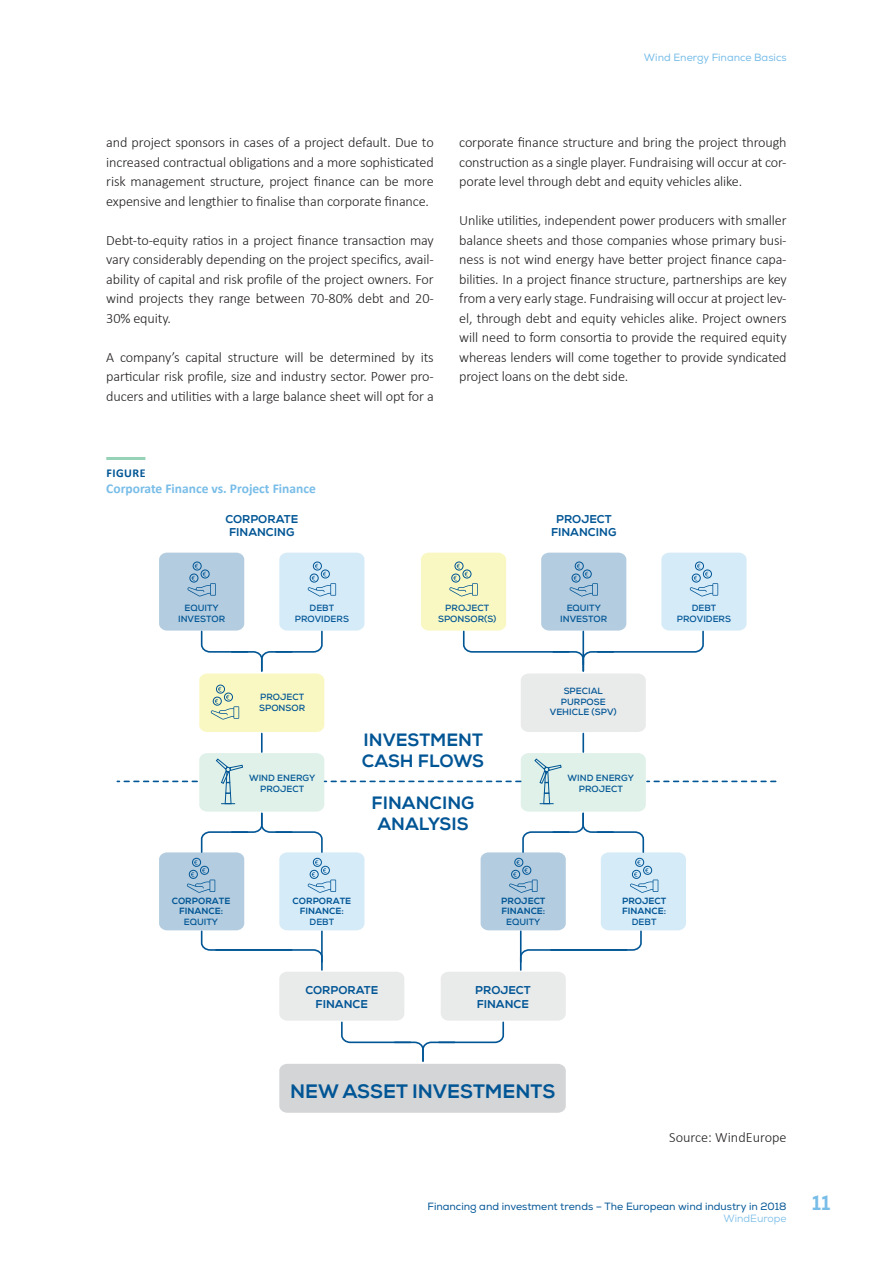
<style>
.page{position:relative;width:893px;height:1263px;background:#fff}
.page>*{position:absolute;margin:0;border:0;box-sizing:border-box;transform-origin:0 0}
.t1{font:19.5px "Nexa X Bold";color:#005595}
.t2{font:17.85px/21.5px "Nexa X Bold";color:#005595}
.WE_-_Body_text_norma{font:300 14.25px/19.5px "Calibri";letter-spacing:-.01em;color:#231f20;text-align:justify}
.WE_-_Figure_source{font:300 14.25px "Calibri";color:#231f20}
.WE_-_Figure_descript{font:700 13.5px "Calibri";color:#78bde8}
.WE_-_Figure_number{font:700 12px "Calibri";letter-spacing:.04em;color:#005595}
.t3{font:11.4px/13.6px "Nexa X Bold";color:#005595;text-align:center}
.t4{font:10.5px/12.6px "Nexa";color:#005595}
.t5{font:10.5px "Nexa";color:#78bde8}
.t6{font:700 9px/10.8px "Nexa";color:#005595;text-align:center}
.t7{font:9px/10.8px "Nexa X Bold";color:#005595;text-align:center}
.s1{font-family:"Nexa";font-weight:700}
.s2{font-family:"Nexa X Bold";font-size:21px;color:#78bde8}
.s3{color:#78bde8}
</style>
<div class="page">
<hr style="left:106px;top:457px;width:39px;height:3px;background:#96d2b5">
<svg style="left:117px;top:553px;width:659px;height:560px"></svg>
<div style="left:632px;top:870px;width:9px;height:9px;border:1px solid #005595;border-radius:50%"></div>
<p class="t5" style="left:644px;top:51px;width:144px">Wind Energy Finance Basics</p>
<p class="WE_-_Body_text_norma" style="left:106px;top:132px;width:329px">and project sponsors in cases of a project default. Due to increased contractual obligations and a more sophisticated risk management structure, project finance can be more expensive and lengthier to finalise than corporate finance.</p>
<p class="WE_-_Body_text_norma" style="left:106px;top:229px;width:329px">Debt-to-equity ratios in a project finance transaction may vary considerably depending on the project specifics, avail&shy;ability of capital and risk profile of the project owners. For wind projects they range between 70-80% debt and 20- 30% equity.</p>
<p class="WE_-_Body_text_norma" style="left:106px;top:346px;width:329px">A company’s capital structure will be determined by its particular risk profile, size and industry sector. Power pro&shy;ducers and utilities with a large balance sheet will opt for a</p>
<p class="WE_-_Body_text_norma" style="left:459px;top:132px;width:329px">corporate finance structure and bring the project through construction as a single player. Fundraising will occur at cor&shy;porate level through debt and equity vehicles alike.</p>
<p class="WE_-_Body_text_norma" style="left:459px;top:210px;width:329px">Unlike utilities, independent power producers with smaller balance sheets and those companies whose primary busi&shy;ness is not wind energy have better project finance capa&shy;bilities. In a project finance structure, partnerships are key from a very early stage. Fundraising will occur at project lev&shy;el, through debt and equity vehicles alike. Project owners will need to form consortia to provide the required equity whereas lenders will come together to provide syndicated project loans on the debt side.</p>
<p class="WE_-_Figure_number" style="left:107px;top:465px;width:41px">FIGURE</p>
<p class="WE_-_Figure_descript" style="left:106px;top:480px;width:211px">Corporate Finance vs. Project Finance</p>
<p class="t3" style="left:225px;top:512px;width:74px">CORPORATE<br>FINANCING</p>
<p class="t3" style="left:551px;top:512px;width:67px">PROJECT<br>FINANCING</p>
<p class="t6" style="left:178px;top:602px;width:49px">EQUITY<br>INVESTOR</p>
<p class="t6" style="left:295px;top:602px;width:56px">DEBT<br>PROVIDERS</p>
<p class="t6" style="left:259px;top:692px;width:48px;text-align:left">PROJECT<br>SPONSOR</p>
<p class="t6" style="left:438px;top:602px;width:60px">PROJECT<br>SPONSOR(S)</p>
<p class="t6" style="left:560px;top:602px;width:49px">EQUITY<br>INVESTOR</p>
<p class="t6" style="left:677px;top:602px;width:56px">DEBT<br>PROVIDERS</p>
<p class="t6" style="left:550px;top:685px;width:68px">SPECIAL<br>PURPOSE<br>VEHICLE (SPV)</p>
<p class="t2" style="left:362px;top:729px;width:124px">INVESTMENT<br>CASH FLOWS</p>
<p class="t2" style="left:372px;top:792px;width:104px;text-align:center">FINANCING<br>ANALYSIS</p>
<p class="t6" style="left:249px;top:773px;width:68px">WIND ENERGY<br>PROJECT</p>
<p class="t6" style="left:568px;top:773px;width:68px">WIND ENERGY<br>PROJECT</p>
<p class="t7" style="left:172px;top:895px;width:60px">CORPORATE<br>FINANCE:<br><span class="s1">EQUITY</span></p>
<p class="t7" style="left:293px;top:895px;width:60px">CORPORATE<br>FINANCE:<br><span class="s1">DEBT</span></p>
<p class="t7" style="left:501px;top:895px;width:46px">PROJECT<br>FINANCE:<br><span class="s1">EQUITY</span></p>
<p class="t7" style="left:622px;top:895px;width:46px">PROJECT<br>FINANCE:<br><span class="s1">DEBT</span></p>
<p class="t3" style="left:305px;top:984px;width:74px">CORPORATE<br>FINANCE</p>
<p class="t3" style="left:475px;top:984px;width:57px;text-align:left">PROJECT<br>FINANCE</p>
<p class="t1" style="left:290px;top:1079px;width:267px">NEW ASSET INVESTMENTS</p>
<p class="WE_-_Figure_source" style="left:669px;top:1128px;width:119px">Source: WindEurope</p>
<p class="t4" style="left:723px;top:1200px;width:108px;text-indent:-296px">Financing and investment trends – The European wind industry in 2018 <span class="s2">11<br></span><span class="s3">WindEurope</span></p>
</div>
